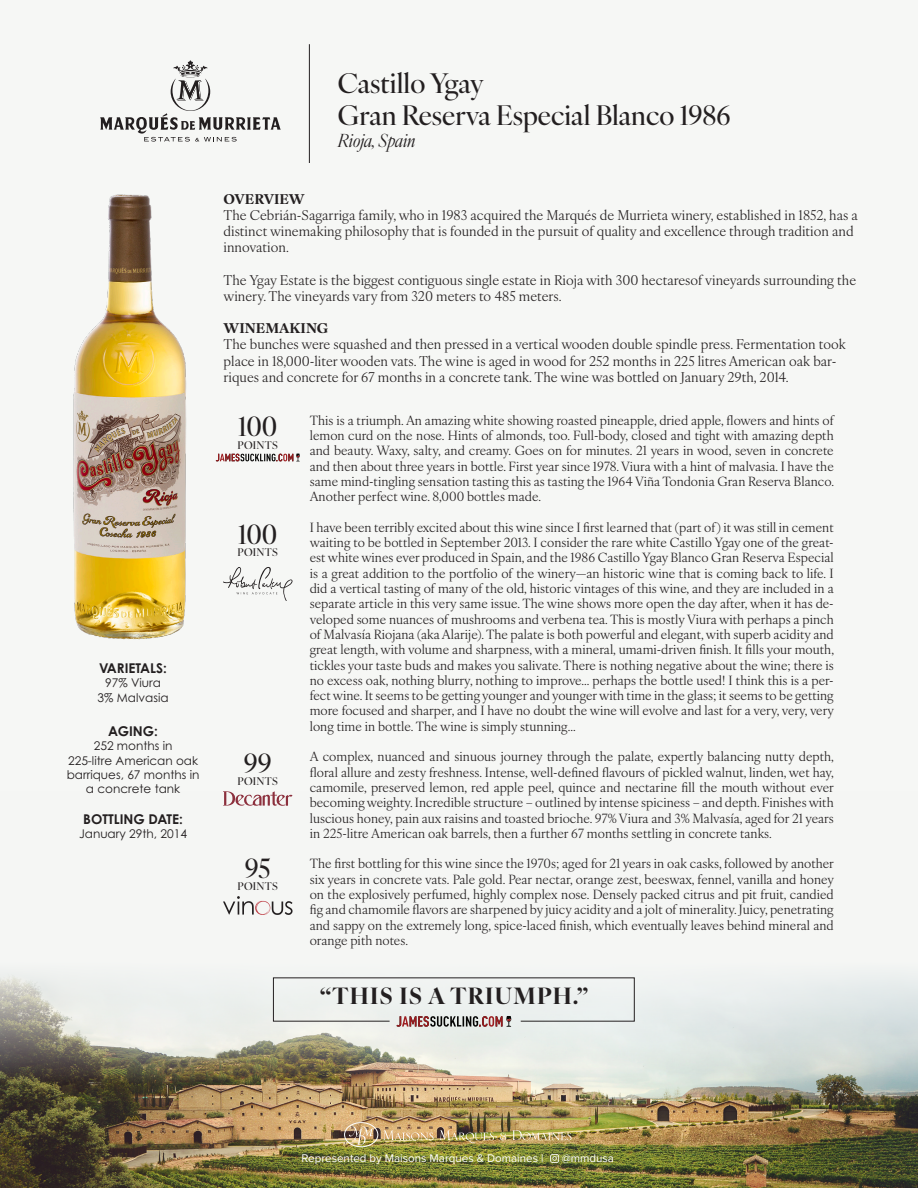
<style>
.page{position:relative;width:918px;height:1188px;background:#fff}
.page>*{position:absolute;margin:0;border:0;box-sizing:border-box;transform-origin:0 0}
.t1{font:500 27px "Ivy Ora Display";color:#231f20}
.t2{font:500 26.55px "Ivy Ora Display";letter-spacing:-.005em;color:#231f20}
.t3{font:700 22.5px "Ivy Ora Display";letter-spacing:.06em;color:#231f20}
.t4{font:italic 18px "Ivy Ora Display";color:#231f20}
.t5{font:13.5px/16.2px "Ivy Ora Text";color:#231f20}
.t6{font:700 13.5px "Century Gothic Pro";color:#231f20}
.t7{font:700 13.5px "Ivy Ora Text";color:#231f20}
.t8{font:12.75px/15.3px "Ivy Ora Text";color:#231f20;text-align:justify}
.t9{font:12px "Century Gothic Pro";color:#231f20}
.t10{font:11.55px "Proxima Nova";color:#fff}
.t11{font:500 10.65px "Ivy Ora Display";letter-spacing:.03em;color:#231f20}
</style>
<div class="page">
<div style="left:0;top:0;width:918px;height:1115px;background:#f6f7f5"></div>
<img style="left:0;top:974px;width:918px;height:214px">
<svg style="left:216px;top:454px;width:84px;height:7px"></svg>
<svg style="left:223px;top:567px;width:70px;height:34px"></svg>
<svg style="left:223px;top:791px;width:70px;height:15px"></svg>
<svg style="left:223px;top:896px;width:70px;height:19px"></svg>
<svg style="left:100px;top:60px;width:181px;height:82px"></svg>
<hr style="left:309px;top:44px;width:1px;height:119px;background:#231f20">
<img style="left:73px;top:194px;width:113px;height:446px">
<img style="left:344px;top:1122px;width:150px;height:25px">
<svg style="left:500px;top:1133px;width:6px;height:7px"></svg>
<svg style="left:512px;top:1130px;width:60px;height:10px"></svg>
<svg style="left:550px;top:1154px;width:9px;height:9px"></svg>
<svg style="left:273px;top:977px;width:362px;height:50px"></svg>
<p class="t6" style="left:99px;top:660px;width:69px">VARIETALS:</p>
<p class="t9" style="left:105px;top:676px;width:57px">97% Viura</p>
<p class="t9" style="left:98px;top:690px;width:72px">3% Malvasia</p>
<p class="t6" style="left:108px;top:723px;width:51px">AGING:</p>
<p class="t9" style="left:94px;top:739px;width:80px">252 months in</p>
<p class="t9" style="left:68px;top:753px;width:132px">225-litre American oak</p>
<p class="t9" style="left:67px;top:767px;width:134px">barriques, 67 months in</p>
<p class="t9" style="left:86px;top:782px;width:96px">a concrete tank</p>
<p class="t6" style="left:83px;top:811px;width:101px">BOTTLING DATE:</p>
<p class="t9" style="left:79px;top:827px;width:110px">January 29th, 2014</p>
<p class="t1" style="left:338px;top:62px;width:147px">Castillo Ygay</p>
<p class="t1" style="left:338px;top:95px;width:394px">Gran Reserva Especial Blanco 1986</p>
<p class="t4" style="left:338px;top:127px;width:79px">Rioja, Spain</p>
<p class="t7" style="left:224px;top:188px;width:83px">OVERVIEW</p>
<p class="t5" style="left:224px;top:206px;width:636px">The Cebrián-Sagarriga family, who in 1983 acquired the Marqués de Murrieta winery, established in 1852, has a distinct winemaking philosophy that is founded in the pursuit of quality and excellence through tradition and innovation.</p>
<p class="t5" style="left:224px;top:271px;width:634px">The Ygay Estate is the biggest contiguous single estate in Rioja with 300 hectaresof vineyards surrounding the winery. The vineyards vary from 320 meters to 485 meters.</p>
<p class="t7" style="left:224px;top:317px;width:106px">WINEMAKING</p>
<p class="t5" style="left:224px;top:336px;width:624px">The bunches were squashed and then pressed in a vertical wooden double spindle press. Fermentation took place in 18,000-liter wooden vats. The wine is aged in wood for 252 months in 225 litres American oak bar&shy;riques and concrete for 67 months in a concrete tank. The wine was bottled on January 29th, 2014.</p>
<p class="t2" style="left:238px;top:406px;width:41px">100</p>
<p class="t11" style="left:238px;top:437px;width:42px">POINTS</p>
<p class="t2" style="left:238px;top:514px;width:41px">100</p>
<p class="t11" style="left:238px;top:544px;width:42px">POINTS</p>
<p class="t2" style="left:244px;top:743px;width:29px">99</p>
<p class="t11" style="left:238px;top:773px;width:42px">POINTS</p>
<p class="t2" style="left:245px;top:848px;width:27px">95</p>
<p class="t11" style="left:238px;top:878px;width:42px">POINTS</p>
<p class="t8" style="left:310px;top:412px;width:526px">This is a triumph. An amazing white showing roasted pineapple, dried apple, flowers and hints of lemon curd on the nose. Hints of almonds, too. Full-body, closed and tight with amazing depth and beauty. Waxy, salty, and creamy. Goes on for minutes. 21 years in wood, seven in concrete and then about three years in bottle. First year since 1978. Viura with a hint of malvasia. I have the same mind-tingling sensation tasting this as tasting the 1964 Viña Tondonia Gran Reserva Blanco.<br>Another perfect wine. 8,000 bottles made.</p>
<p class="t8" style="left:310px;top:519px;width:526px">I have been terribly excited about this wine since I first learned that (part of) it was still in cement waiting to be bottled in September 2013. I consider the rare white Castillo Ygay one of the great&shy;est white wines ever produced in Spain, and the 1986 Castillo Ygay Blanco Gran Reserva Especial is a great addition to the portfolio of the winery—an historic wine that is coming back to life. I did a vertical tasting of many of the old, historic vintages of this wine, and they are included in a separate article in this very same issue. The wine shows more open the day after, when it has de&shy;veloped some nuances of mushrooms and verbena tea. This is mostly Viura with perhaps a pinch of Malvasía Riojana (aka Alarije). The palate is both powerful and elegant, with superb acidity and great length, with volume and sharpness, with a mineral, umami-driven finish. It fills your mouth, tickles your taste buds and makes you salivate. There is nothing negative about the wine; there is no excess oak, nothing blurry, nothing to improve... perhaps the bottle used! I think this is a per&shy;fect wine. It seems to be getting younger and younger with time in the glass; it seems to be getting more focused and sharper, and I have no doubt the wine will evolve and last for a very, very, very long time in bottle. The wine is simply stunning...</p>
<p class="t8" style="left:310px;top:748px;width:526px">A complex, nuanced and sinuous journey through the palate, expertly balancing nutty depth, floral allure and zesty freshness. Intense, well-defined flavours of pickled walnut, linden, wet hay, camomile, preserved lemon, red apple peel, quince and nectarine fill the mouth without ever becoming weighty. Incredible structure – outlined by intense spiciness – and depth. Finishes with luscious honey, pain aux raisins and toasted brioche. 97% Viura and 3% Malvasía, aged for 21 years in 225-litre American oak barrels, then a further 67 months settling in concrete tanks.</p>
<p class="t8" style="left:310px;top:855px;width:526px">The first bottling for this wine since the 1970s; aged for 21 years in oak casks, followed by another six years in concrete vats. Pale gold. Pear nectar, orange zest, beeswax, fennel, vanilla and honey on the explosively perfumed, highly complex nose. Densely packed citrus and pit fruit, candied fig and chamomile flavors are sharpened by juicy acidity and a jolt of minerality. Juicy, penetrating and sappy on the extremely long, spice-laced finish, which eventually leaves behind mineral and orange pith notes.</p>
<p class="t3" style="left:320px;top:978px;width:270px">“THIS IS A TRIUMPH.”</p>
<p class="t10" style="left:302px;top:1150px;width:243px">Represented by Maisons Marques &amp; Domaines |</p>
<p class="t10" style="left:562px;top:1150px;width:54px">@mmdusa</p>
</div>
